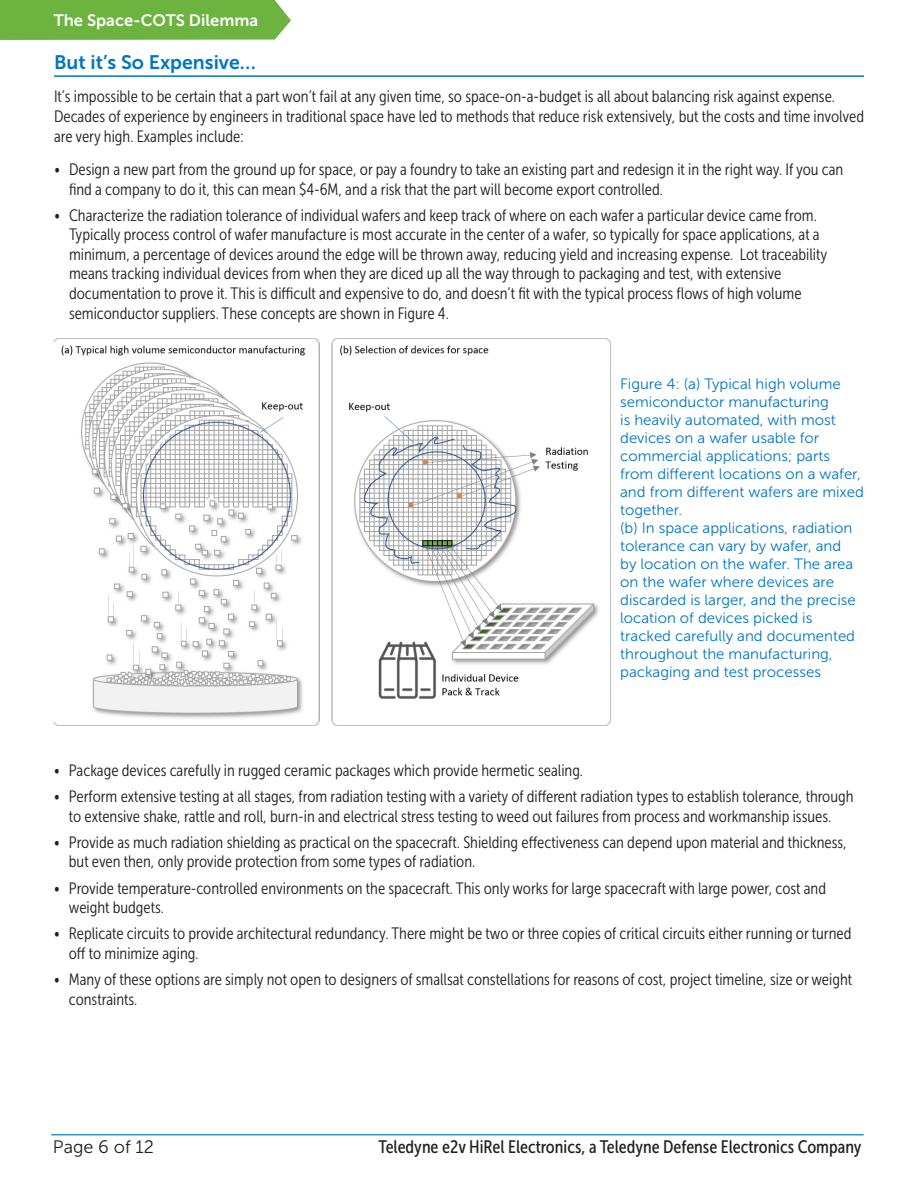
<style>
.page{position:relative;width:918px;height:1188px;background:#fff}
.page>*{position:absolute;margin:0;border:0;box-sizing:border-box;transform-origin:0 0}
.Section_Headings{font:19.5px "Museo Sans 700";color:#0076c0}
.t1{font:18px "Museo Sans Cond 500";color:#231f20}
.t2{font:18px "Museo Sans 300";color:#231f20}
.t3{font:16.5px/19.5px "Museo Sans Cond 300";color:#231f20}
.t4{font:16.5px "Museo Sans 700";color:#fff}
.t5{font:15px/18px "Museo Sans 300";color:#0076c0}
</style>
<div class="page">
<div style="left:0;top:0;width:291px;height:40px;background:#6cb33f"></div>
<hr style="left:51px;top:1134px;width:813px;height:1px;background:#0074be">
<hr style="left:54px;top:75px;width:810px;height:2px;background:#0076c0">
<img style="left:54px;top:338px;width:556px;height:387px">
<p class="t4" style="left:54px;top:11px;width:206px">The Space-COTS Dilemma</p>
<p class="Section_Headings" style="left:54px;top:51px;width:203px">But it’s So Expensive…</p>
<p class="t3" style="left:54px;top:87px;width:812px">It’s impossible to be certain that a part won’t fail at any given time, so space-on-a-budget is all about balancing risk against expense.<br>Decades of experience by engineers in traditional space have led to methods that reduce risk extensively, but the costs and time involved are very high. Examples include:</p>
<p class="t3" style="left:69px;top:160px;width:776px;text-indent:-15px">• Design a new part from the ground up for space, or pay a foundry to take an existing part and redesign it in the right way. If you can find a company to do it, this can mean $4-6M, and a risk that the part will become export controlled.</p>
<p class="t3" style="left:69px;top:206px;width:760px;text-indent:-15px">• Characterize the radiation tolerance of individual wafers and keep track of where on each wafer a particular device came from.<br>Typically process control of wafer manufacture is most accurate in the center of a wafer, so typically for space applications, at a minimum, a percentage of devices around the edge will be thrown away, reducing yield and increasing expense. Lot traceability means tracking individual devices from when they are diced up all the way through to packaging and test, with extensive documentation to prove it. This is difficult and expensive to do, and doesn’t fit with the typical process flows of high volume semiconductor suppliers. These concepts are shown in Figure 4.</p>
<p class="t5" style="left:620px;top:375px;width:245px">Figure 4: (a) Typical high volume semiconductor manufacturing<br>is heavily automated, with most devices on a wafer usable for commercial applications; parts from different locations on a wafer, and from different wafers are mixed together.</p>
<p class="t5" style="left:620px;top:519px;width:237px">(b) In space applications, radiation tolerance can vary by wafer, and by location on the wafer. The area on the wafer where devices are discarded is larger, and the precise location of devices picked is tracked carefully and documented throughout the manufacturing, packaging and test processes</p>
<p class="t3" style="left:54px;top:761px;width:531px">• Package devices carefully in rugged ceramic packages which provide hermetic sealing.</p>
<p class="t3" style="left:54px;top:787px;width:801px;text-align:center">• Perform extensive testing at all stages, from radiation testing with a variety of different radiation types to establish tolerance, through to extensive shake, rattle and roll, burn-in and electrical stress testing to weed out failures from process and workmanship issues.</p>
<p class="t3" style="left:69px;top:833px;width:779px;text-indent:-15px">• Provide as much radiation shielding as practical on the spacecraft. Shielding effectiveness can depend upon material and thickness, but even then, only provide protection from some types of radiation.</p>
<p class="t3" style="left:69px;top:878px;width:759px;text-indent:-15px">• Provide temperature-controlled environments on the spacecraft. This only works for large spacecraft with large power, cost and weight budgets.</p>
<p class="t3" style="left:69px;top:924px;width:784px;text-indent:-15px">• Replicate circuits to provide architectural redundancy. There might be two or three copies of critical circuits either running or turned off to minimize aging.</p>
<p class="t3" style="left:69px;top:970px;width:785px;text-indent:-15px">• Many of these options are simply not open to designers of smallsat constellations for reasons of cost, project timeline, size or weight constraints.</p>
<p class="t2" style="left:53px;top:1137px;width:103px">Page 6 of 12</p>
<p class="t1" style="left:379px;top:1137px;width:485px">Teledyne e2v HiRel Electronics, a Teledyne Defense Electronics Company</p>
</div>
